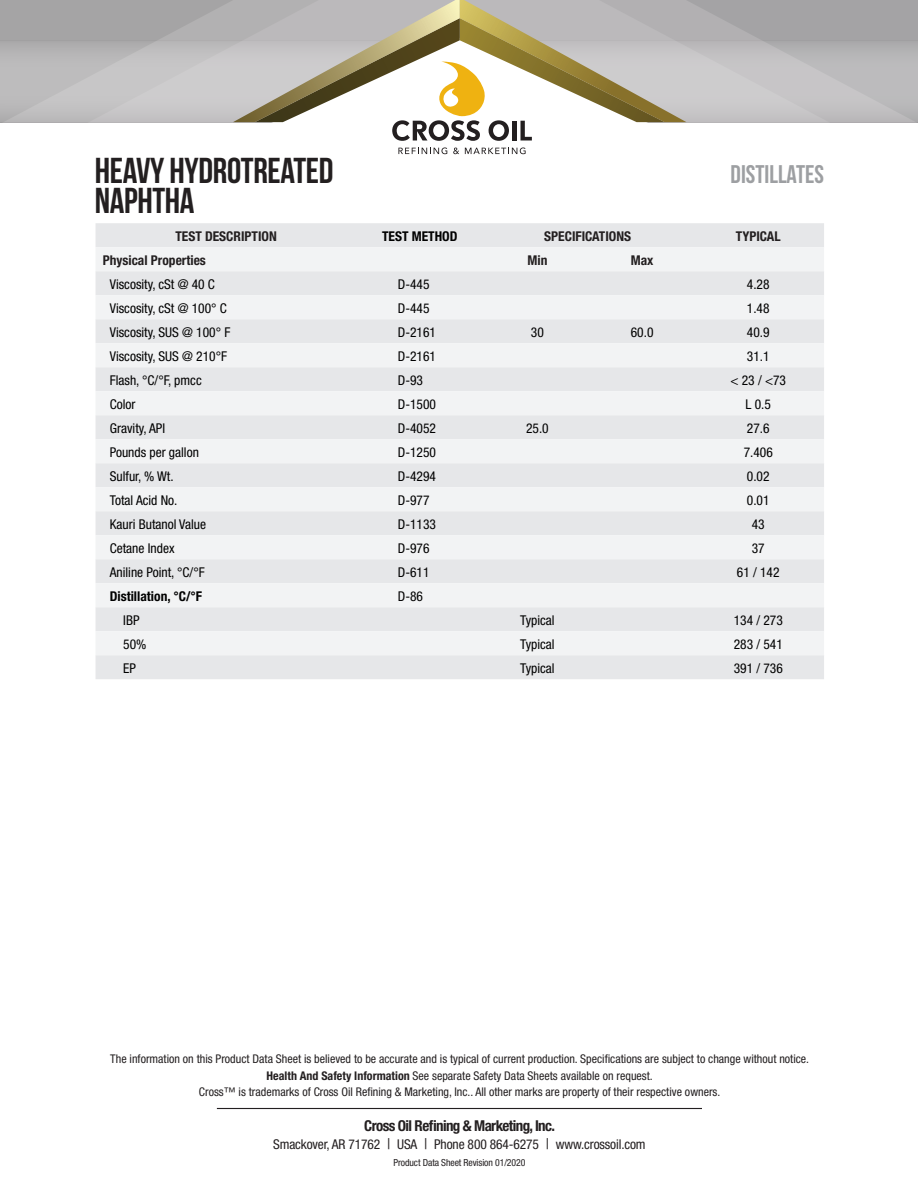
<style>
.page{position:relative;width:918px;height:1188px;background:#fff}
.page>*{position:absolute;margin:0;border:0;box-sizing:border-box;transform-origin:0 0}
.t1{font:36px "Bebas Neue";letter-spacing:-.01em;color:#231f20}
.t2{font:25.5px "Bebas Neue";color:#9d9fa2}
.t3{font:700 condensed 15px "Helvetica Neue LT Std";letter-spacing:-.04em;color:#231f20}
.t4{font:condensed 13.5px "Helvetica Neue LT Std";color:#000}
.t5{font:700 condensed 13.5px "Helvetica Neue LT Std";color:#231f20}
.t6{font:condensed 13.5px "Helvetica Neue LT Std";letter-spacing:-.01em;color:#231f20}
.t7{font:700 condensed 13.5px "Helvetica Neue LT Std";color:#000}
.t8{font:condensed 12px "Helvetica Neue LT Std";color:#231f20}
.t9{font:condensed 9.75px "Helvetica Neue LT Std";letter-spacing:-.01em;color:#231f20}
.s1{font-weight:700}
.s2{font-size:15px}
</style>
<div class="page">
<hr style="left:217px;top:1108px;width:485px;height:1px;background:#231f20">
<div style="left:96px;top:223px;width:728px;height:456px;background:#e6e7e9"></div>
<svg style="left:96px;top:247px;width:728px;height:408px;fill:#f2f3f4"></svg>
<svg style="left:0;top:0;width:918px;height:141px"></svg>
<svg style="left:398px;top:148px;width:49px;height:6px"></svg>
<svg style="left:453px;top:148px;width:6px;height:6px"></svg>
<svg style="left:465px;top:148px;width:61px;height:6px"></svg>
<p class="t1" style="left:95px;top:151px;width:240px">HEAVY HYDROTREATED</p>
<p class="t2" style="left:731px;top:160px;width:95px">DISTILLATES</p>
<p class="t1" style="left:95px;top:181px;width:101px">NAPHTHA</p>
<p class="t5" style="left:175px;top:228px;width:103px">TEST DESCRIPTION</p>
<p class="t7" style="left:382px;top:228px;width:77px">TEST METHOD</p>
<p class="t5" style="left:544px;top:228px;width:88px">SPECIFICATIONS</p>
<p class="t5" style="left:736px;top:228px;width:46px">TYPICAL</p>
<p class="t5" style="left:103px;top:252px;width:105px">Physical Properties</p>
<p class="t5" style="left:527px;top:252px;width:21px">Min</p>
<p class="t5" style="left:631px;top:252px;width:24px">Max</p>
<p class="t4" style="left:110px;top:277px;width:107px">Viscosity, cSt @ 40 C</p>
<p class="t4" style="left:398px;top:277px;width:33px">D-445</p>
<p class="t4" style="left:747px;top:277px;width:24px">4.28</p>
<p class="t4" style="left:110px;top:301px;width:119px">Viscosity, cSt @ 100° C</p>
<p class="t4" style="left:398px;top:301px;width:33px">D-445</p>
<p class="t4" style="left:747px;top:301px;width:24px">1.48</p>
<p class="t4" style="left:110px;top:325px;width:122px">Viscosity, SUS @ 100° F</p>
<p class="t4" style="left:398px;top:325px;width:40px">D-2161</p>
<p class="t4" style="left:531px;top:325px;width:14px">30</p>
<p class="t4" style="left:631px;top:325px;width:24px">60.0</p>
<p class="t4" style="left:747px;top:325px;width:24px">40.9</p>
<p class="t4" style="left:110px;top:349px;width:119px">Viscosity, SUS @ 210°F</p>
<p class="t4" style="left:398px;top:349px;width:40px">D-2161</p>
<p class="t4" style="left:747px;top:349px;width:24px">31.1</p>
<p class="t4" style="left:110px;top:373px;width:94px">Flash, °C/°F, pmcc</p>
<p class="t4" style="left:398px;top:373px;width:27px">D-93</p>
<p class="t4" style="left:730px;top:373px;width:57px">&lt; 23 / &lt;73</p>
<p class="t4" style="left:110px;top:397px;width:27px">Color</p>
<p class="t4" style="left:398px;top:397px;width:40px">D-1500</p>
<p class="t4" style="left:746px;top:397px;width:27px">L 0.5</p>
<p class="t4" style="left:110px;top:421px;width:57px">Gravity, API</p>
<p class="t4" style="left:398px;top:421px;width:40px">D-4052</p>
<p class="t4" style="left:526px;top:421px;width:24px">25.0</p>
<p class="t4" style="left:747px;top:421px;width:24px">27.6</p>
<p class="t4" style="left:110px;top:445px;width:91px">Pounds per gallon</p>
<p class="t4" style="left:398px;top:445px;width:40px">D-1250</p>
<p class="t4" style="left:744px;top:445px;width:31px">7.406</p>
<p class="t4" style="left:110px;top:469px;width:65px">Sulfur, % Wt.</p>
<p class="t4" style="left:398px;top:469px;width:40px">D-4294</p>
<p class="t4" style="left:747px;top:469px;width:24px">0.02</p>
<p class="t4" style="left:110px;top:493px;width:69px">Total Acid No.</p>
<p class="t4" style="left:398px;top:493px;width:33px">D-977</p>
<p class="t4" style="left:747px;top:493px;width:24px">0.01</p>
<p class="t4" style="left:110px;top:517px;width:98px">Kauri Butanol Value</p>
<p class="t4" style="left:398px;top:517px;width:40px">D-1133</p>
<p class="t4" style="left:752px;top:517px;width:14px">43</p>
<p class="t4" style="left:110px;top:541px;width:66px">Cetane Index</p>
<p class="t4" style="left:398px;top:541px;width:33px">D-976</p>
<p class="t4" style="left:752px;top:541px;width:14px">37</p>
<p class="t4" style="left:110px;top:565px;width:97px">Aniline Point, °C/°F</p>
<p class="t4" style="left:398px;top:565px;width:33px">D-611</p>
<p class="t4" style="left:737px;top:565px;width:44px">61 / 142</p>
<p class="t7" style="left:110px;top:588px;width:94px">Distillation, °C/°F</p>
<p class="t4" style="left:398px;top:589px;width:27px">D-86</p>
<p class="t4" style="left:123px;top:613px;width:18px">IBP</p>
<p class="t4" style="left:520px;top:613px;width:36px">Typical</p>
<p class="t4" style="left:734px;top:613px;width:51px">134 / 273</p>
<p class="t4" style="left:123px;top:637px;width:25px">50%</p>
<p class="t4" style="left:520px;top:637px;width:36px">Typical</p>
<p class="t4" style="left:734px;top:637px;width:51px">283 / 541</p>
<p class="t4" style="left:123px;top:661px;width:14px">EP</p>
<p class="t4" style="left:520px;top:661px;width:36px">Typical</p>
<p class="t4" style="left:734px;top:661px;width:51px">391 / 736</p>
<p class="t8" style="left:110px;top:1052px;width:700px">The information on this Product Data Sheet is believed to be accurate and is typical of current production. Specifications are subject to change without notice.</p>
<p class="t8" style="left:267px;top:1068px;width:388px"><span class="s1">Health And Safety Information</span> See separate Safety Data Sheets available on request.</p>
<p class="t8" style="left:199px;top:1085px;width:523px">Cross™ is trademarks of Cross Oil Refining &amp; Marketing, Inc.. All other marks are property of their respective owners.</p>
<p class="t3" style="left:364px;top:1117px;width:192px">Cross Oil Refining &amp; Marketing, Inc.</p>
<p class="t6" style="left:273px;top:1137px;width:374px">Smackover, AR 71762 <span class="s2">|</span> USA <span class="s2">|</span> Phone 800 864-6275 <span class="s2">|</span> www.crossoil.com</p>
<p class="t9" style="left:394px;top:1157px;width:133px">Product Data Sheet Revision 01/2020</p>
</div>
